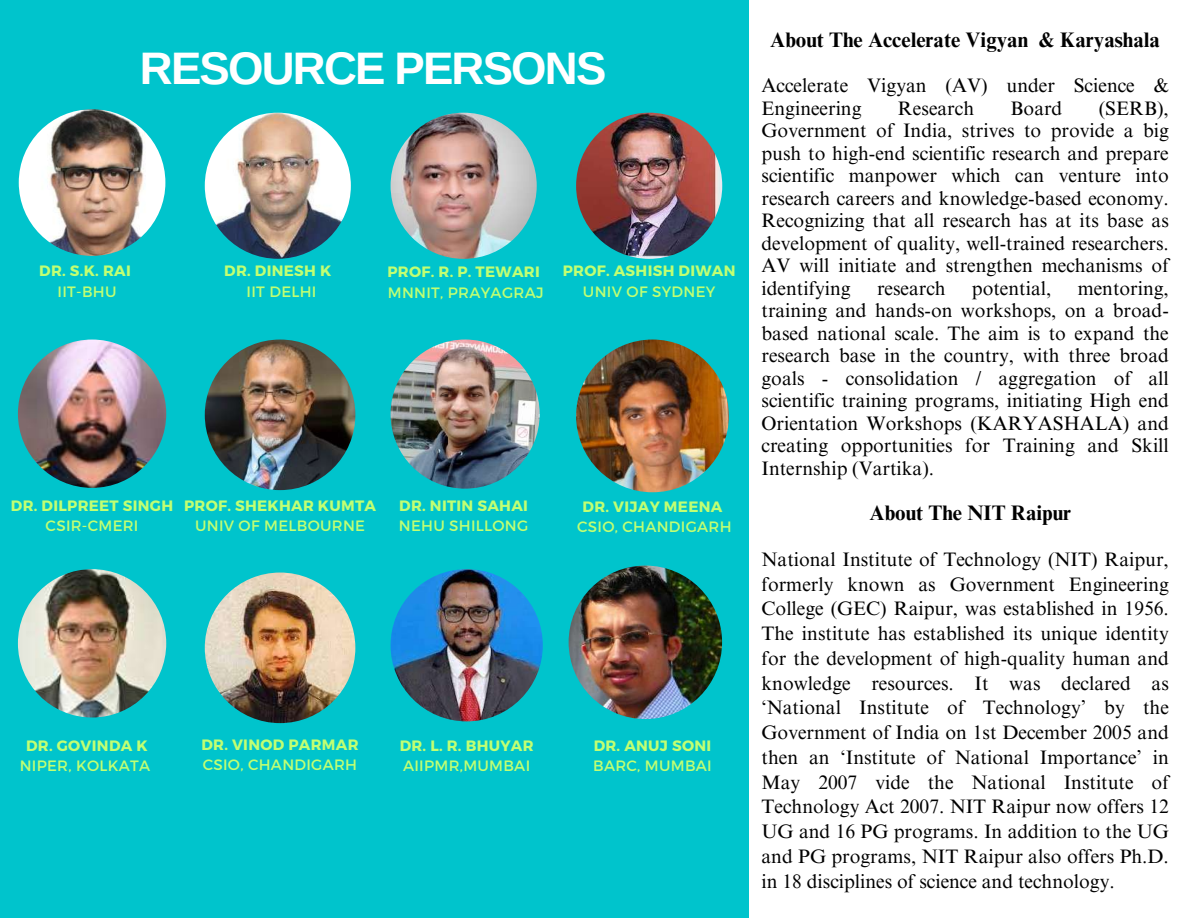
<style>
.page{position:relative;width:1188px;height:918px;background:#fff}
.page>*{position:absolute;margin:0;border:0;box-sizing:border-box;transform-origin:0 0}
.t1{font:700 45.6px "Arimo";letter-spacing:-.04em;color:#fff}
.t2{font:700 21px "Times NRMT Pro";color:#000}
.t3{font:19.5px/22.5px "Times NRMT Pro";color:#000;text-align:justify}
.t4{font:700 15px "Montserrat";letter-spacing:.02em;color:#c1ff72}
.t5{font:15px "Montserrat";letter-spacing:.02em;color:#c1ff72}
</style>
<div class="page">
<div style="left:0;top:0;width:749px;height:918px;background:#00c4cc"></div>
<img style="left:19px;top:109px;width:146px;height:147px;border-radius:50%">
<img style="left:205px;top:113px;width:146px;height:146px;border-radius:50%">
<img style="left:391px;top:113px;width:146px;height:146px;border-radius:50%">
<img style="left:18px;top:569px;width:148px;height:148px;border-radius:50%">
<img style="left:18px;top:340px;width:148px;height:148px;border-radius:50%">
<img style="left:576px;top:113px;width:146px;height:146px;border-radius:50%">
<img style="left:205px;top:340px;width:150px;height:150px;border-radius:50%">
<img style="left:576px;top:340px;width:153px;height:152px;border-radius:50%">
<img style="left:391px;top:569px;width:152px;height:152px;border-radius:50%">
<img style="left:391px;top:340px;width:149px;height:149px;border-radius:50%">
<img style="left:205px;top:573px;width:150px;height:150px;border-radius:50%">
<img style="left:569px;top:566px;width:153px;height:153px;border-radius:50%">
<h1 class="t1" style="left:140px;top:43px;width:468px">RESOURCE PERSONS</h1>
<p class="t4" style="left:39px;top:261px;width:93px">DR. S.K. RAI</p>
<p class="t5" style="left:58px;top:282px;width:60px">IIT-BHU</p>
<p class="t4" style="left:224px;top:261px;width:109px">DR. DINESH K</p>
<p class="t5" style="left:247px;top:282px;width:71px">IIT DELHI</p>
<p class="t4" style="left:387px;top:262px;width:154px">PROF. R. P. TEWARI</p>
<p class="t5" style="left:388px;top:283px;width:157px">MNNIT, PRAYAGRAJ</p>
<p class="t4" style="left:563px;top:261px;width:174px">PROF. ASHISH DIWAN</p>
<p class="t5" style="left:583px;top:282px;width:134px">UNIV OF SYDNEY</p>
<p class="t4" style="left:11px;top:496px;width:164px">DR. DILPREET SINGH</p>
<p class="t5" style="left:46px;top:516px;width:94px">CSIR-CMERI</p>
<p class="t4" style="left:184px;top:496px;width:194px">PROF. SHEKHAR KUMTA</p>
<p class="t5" style="left:195px;top:516px;width:171px">UNIV OF MELBOURNE</p>
<p class="t4" style="left:399px;top:496px;width:130px">DR. NITIN SAHAI</p>
<p class="t5" style="left:399px;top:516px;width:131px">NEHU SHILLONG</p>
<p class="t4" style="left:583px;top:497px;width:141px">DR. VIJAY MEENA</p>
<p class="t5" style="left:577px;top:517px;width:156px">CSIO, CHANDIGARH</p>
<p class="t4" style="left:26px;top:736px;width:123px">DR. GOVINDA K</p>
<p class="t5" style="left:20px;top:756px;width:132px">NIPER, KOLKATA</p>
<p class="t4" style="left:201px;top:735px;width:159px">DR. VINOD PARMAR</p>
<p class="t5" style="left:203px;top:755px;width:156px">CSIO, CHANDIGARH</p>
<p class="t4" style="left:400px;top:736px;width:135px">DR. L. R. BHUYAR</p>
<p class="t5" style="left:403px;top:756px;width:129px">AIIPMR,MUMBAI</p>
<p class="t4" style="left:594px;top:736px;width:119px">DR. ANUJ SONI</p>
<p class="t5" style="left:593px;top:756px;width:120px">BARC, MUMBAI</p>
<p class="t2" style="left:770px;top:32px;width:391px">About The Accelerate Vigyan &amp; Karyashala</p>
<p class="t3" style="left:762px;top:77px;width:409px">Accelerate Vigyan (AV) under Science &amp;<br>Engineering</p>
<p class="t3" style="left:762px;top:99px;width:409px;text-indent:337px">(SERB), Government of India, strives to provide a big push to high-end scientific research and prepare scientific manpower which can venture into research careers and knowledge-based economy.<br>Recognizing that all research has at its base as development of quality, well-trained researchers.<br>AV will initiate and strengthen mechanisms of identifying</p>
<p class="t3" style="left:898px;top:99px;width:78px">Research</p>
<p class="t3" style="left:1011px;top:99px;width:53px">Board</p>
<p class="t3" style="left:762px;top:279px;width:409px;text-indent:316px">mentoring, training and hands-on workshops, on a broad&shy;based national scale. The aim is to expand the research base in the country, with three broad goals - consolidation / aggregation of all scientific training programs, initiating High end Orientation Workshops (KARYASHALA) and creating opportunities for Training and Skill Internship (Vartika).</p>
<p class="t2" style="left:870px;top:505px;width:203px">About The NIT Raipur</p>
<p class="t3" style="left:762px;top:549px;width:409px;line-height:24.8px">National Institute of Technology (NIT) Raipur, formerly known as Government Engineering College (GEC) Raipur, was established in 1956.<br>The institute has established its unique identity for the development of high-quality human and knowledge resources. It was declared as ‘National Institute of Technology’ by the Government of India on 1st December 2005 and then an ‘Institute of National Importance’ in May 2007 vide the National Institute of Technology Act 2007. NIT Raipur now offers 12<br>UG and 16 PG programs. In addition to the UG and PG programs, NIT Raipur also offers Ph.D. in 18 disciplines of science and technology.</p>
<p class="t3" style="left:877px;top:279px;width:70px">research</p>
<p class="t3" style="left:972px;top:279px;width:81px">potential,</p>
</div>
